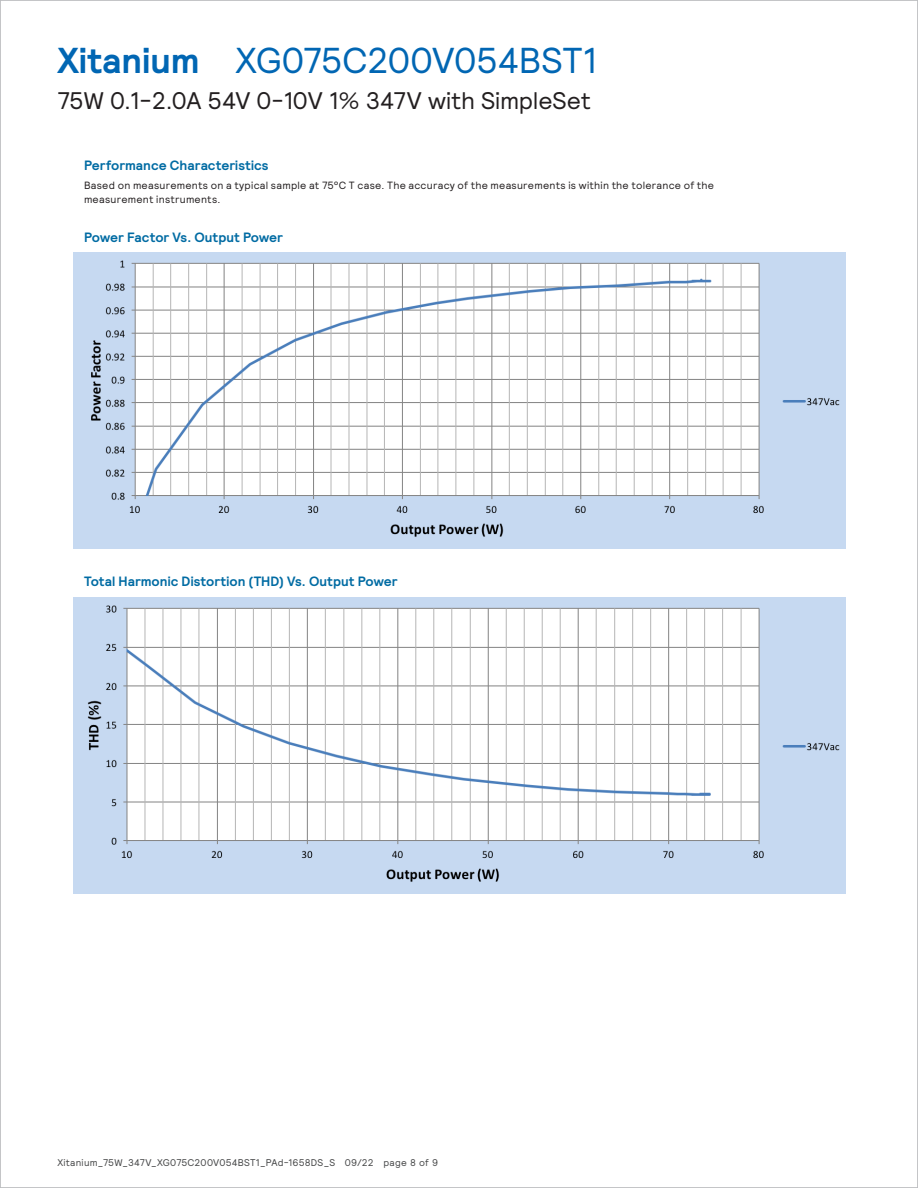
<style>
.page{position:relative;width:918px;height:1188px;background:#fff}
.page>*{position:absolute;margin:0;border:0;box-sizing:border-box;transform-origin:0 0}
.model_number_line_2{font:36px "Signify Relative";letter-spacing:-.015em;color:#0166b3}
.model_number_line_2-2{font:24px "Signify Relative";letter-spacing:-.005em;color:#231f20}
.Body_09{font:700 13.5px "Signify Relative";color:#006ba3}
.Body_09-2{font:10.5px/13.5px "Signify Relative";letter-spacing:.025em;color:#231f20}
.t1{font:9.75px "Signify Relative";letter-spacing:.02em;color:#454647}
.s1{font-weight:700}
</style>
<div class="page">
<img style="left:74px;top:252px;width:772px;height:297px">
<img style="left:74px;top:597px;width:772px;height:297px">
<p class="model_number_line_2" style="left:57px;top:37px;width:541px"><span class="s1">Xitanium</span> XG075C200V054BST1</p>
<p class="model_number_line_2-2" style="left:57px;top:85px;width:535px">75W 0.1-2.0A 54V 0-10V 1% 347V with SimpleSet</p>
<p class="Body_09" style="left:84px;top:156px;width:186px">Performance Characteristics</p>
<p class="Body_09-2" style="left:84px;top:178px;width:632px">Based on measurements on a typical sample at 75°C T case. The accuracy of the measurements is within the tolerance of the measurement instruments.</p>
<p class="Body_09" style="left:84px;top:228px;width:201px">Power Factor Vs. Output Power</p>
<p class="Body_09" style="left:84px;top:572px;width:315px">Total Harmonic Distortion (THD) Vs. Output Power</p>
<p class="t1" style="left:57px;top:1156px;width:382px">Xitanium_75W_347V_XG075C200V054BST1_PAd-1658DS_S 09/22 page 8 of 9</p>
</div>
